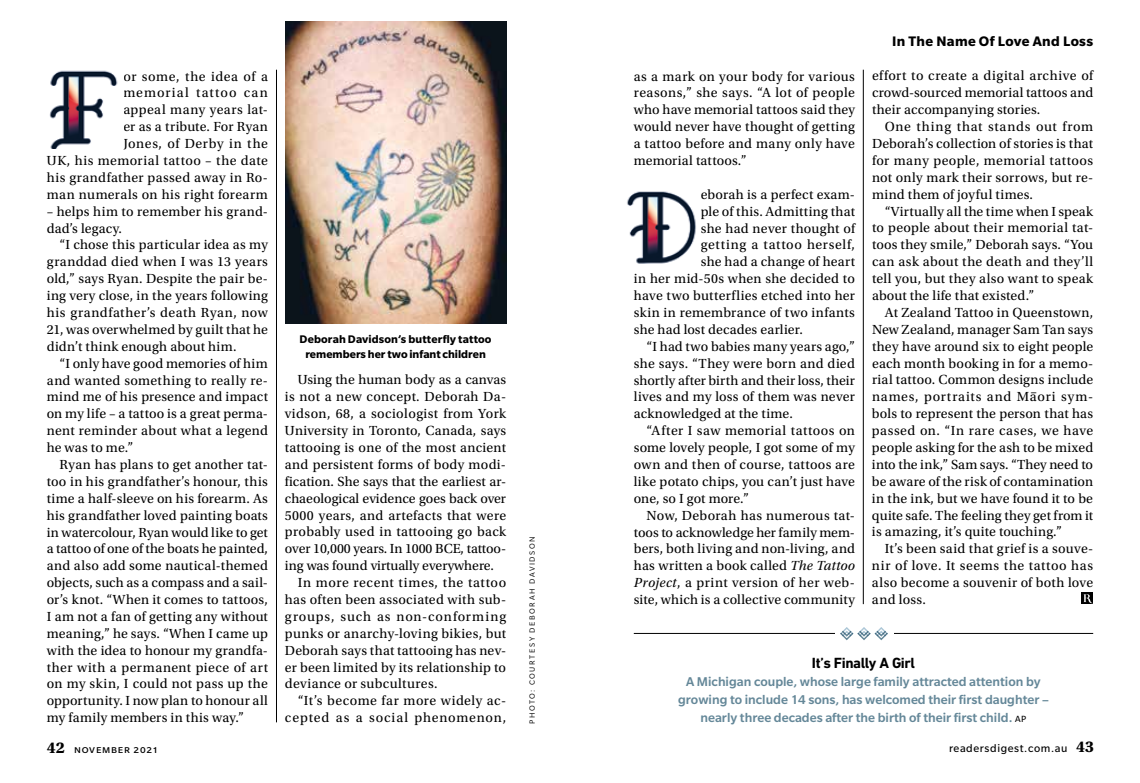
<style>
.page{position:relative;width:1140px;height:783px;background:#fff}
.page>*{position:absolute;margin:0;border:0;box-sizing:border-box;transform-origin:0 0}
.t1{font:700 15px "Slate Pro";letter-spacing:.025em;color:#000}
.t2{font:700 15px "DIN Next LT Pro";letter-spacing:-.03em;color:#000}
.t3{font:13.8px/16.8px "Utopia Std";letter-spacing:.02em;color:#000;text-align:justify}
.t4{font:500 13.8px/18px "Slate Pro";color:#648798;text-align:center}
.t5{font:13.8px "Utopia Std";color:#000}
.t6{font:13.8px "Utopia Std";letter-spacing:-.005em;color:#000}
.t7{font:13.8px "Utopia Std";letter-spacing:.04em;color:#000}
.t8{font:13.8px "Utopia Std";letter-spacing:.06em;color:#000}
.t9{font:13.8px "Utopia Std";letter-spacing:.055em;color:#000}
.t10{font:13.8px "Utopia Std";letter-spacing:.045em;color:#000}
.t11{font:12.3px "Slate Pro";letter-spacing:.06em;color:#000}
.t12{font:700 12px/15px "Slate Pro";letter-spacing:.005em;color:#000;text-align:center}
.t13{font:12px "Slate Pro";letter-spacing:.05em;color:#000}
.t14{font:8.25px "Slate Pro";letter-spacing:.195em;color:#000}
.s1{font-style:italic}
.s2{font-weight:400;font-size:9.75px;color:#000}
.s3{font-family:"Utopia Std Bold Capt";font-size:16.5px}
</style>
<div class="page">
<hr style="left:276px;top:70px;width:1px;height:652px;background:#000">
<hr style="left:863px;top:70px;width:1px;height:534px;background:#000">
<div style="left:1081px;top:592px;width:11px;height:12px;background:#000"></div>
<svg style="left:1083px;top:594px;width:10px;height:9px"></svg>
<img style="left:285px;top:21px;width:221px;height:302px">
<img style="left:627px;top:191px;width:69px;height:73px">
<img style="left:49px;top:70px;width:69px;height:78px">
<hr style="left:634px;top:633px;width:459px;height:1px;background:#000">
<div style="left:834px;top:625px;width:59px;height:17px;background:#fff"></div>
<svg style="left:840px;top:627px;width:48px;height:14px"></svg>
<p class="t3" style="left:47px;top:68px;width:223px;text-align:right">or some, the idea of a<br>memorial tattoo can<br>appeal many years lat-<br>er as a tribute. For Ryan<br>Jones, of Derby in the<br>UK, his memorial tattoo – the date his grandfather passed away in Ro&shy;man numerals on his right forearm</p>
<p class="t3" style="left:47px;top:203px;width:223px">– helps him to remember his grand&shy;dad’s legacy.</p>
<p class="t3" style="left:47px;top:237px;width:223px;text-indent:13px">“I chose this particular idea as my granddad died when I was 13 years old,” says Ryan. Despite the pair be&shy;ing very close, in the years following his grandfather’s death Ryan, now 21, was overwhelmed by guilt that he didn’t think enough about him.</p>
<p class="t3" style="left:47px;top:355px;width:223px;text-indent:13px">“I only have good memories of him and wanted something to really re&shy;mind me of his presence and impact on my life – a tattoo is a great perma&shy;nent reminder about what a legend he was to me.”</p>
<p class="t3" style="left:47px;top:456px;width:223px;text-indent:13px">Ryan has plans to get another tat&shy;too in his grandfather’s honour, this time a half-sleeve on his forearm. As his grandfather loved painting boats in watercolour, Ryan would like to get a tattoo of one of the boats he painted, and also add some nautical-themed objects, such as a compass and a sail&shy;or’s knot. “When it comes to tattoos, I am not a fan of getting any without meaning,” he says. “When I came up with the idea to honour my grandfa&shy;ther with a permanent piece of art on my skin, I could not pass up the opportunity. I now plan to honour all my family members in this way.”</p>
<p class="t12" style="left:299px;top:331px;width:193px">Deborah Davidson’s butterfly tattoo remembers her two infant children</p>
<p class="t3" style="left:298px;top:372px;width:210px">Using the human body as a canvas</p>
<p class="t3" style="left:285px;top:388px;width:223px">is not a new concept. Deborah Da-</p>
<p class="t3" style="left:285px;top:405px;width:222px">vidson, 68, a sociologist from York</p>
<p class="t3" style="left:285px;top:422px;width:223px">University in Toronto, Canada, says</p>
<p class="t3" style="left:285px;top:439px;width:223px">tattooing is one of the most ancient</p>
<p class="t3" style="left:285px;top:456px;width:223px">and persistent forms of body modi-</p>
<p class="t3" style="left:285px;top:473px;width:223px">fication. She says that the earliest ar-</p>
<p class="t5" style="left:285px;top:490px;width:223px">chaeological evidence goes back over</p>
<p class="t3" style="left:285px;top:507px;width:223px">5000 years, and artefacts that were</p>
<p class="t3" style="left:285px;top:523px;width:223px">probably used in tattooing go back</p>
<p class="t6" style="left:285px;top:541px;width:223px">over 10,000 years. In 1000 BCE, tattoo-</p>
<p class="t5" style="left:285px;top:558px;width:210px">ing was found virtually everywhere.</p>
<p class="t7" style="left:298px;top:575px;width:210px">In more recent times, the tattoo</p>
<p class="t3" style="left:285px;top:591px;width:223px">has often been associated with sub-</p>
<p class="t8" style="left:285px;top:608px;width:223px">groups, such as non-conforming</p>
<p class="t3" style="left:285px;top:625px;width:223px">punks or anarchy-loving bikies, but</p>
<p class="t3" style="left:285px;top:641px;width:223px">Deborah says that tattooing has nev-</p>
<p class="t3" style="left:285px;top:658px;width:223px">er been limited by its relationship to</p>
<p class="t3" style="left:285px;top:675px;width:154px">deviance or subcultures.</p>
<p class="t3" style="left:298px;top:692px;width:210px">“It’s become far more widely ac-</p>
<p class="t9" style="left:285px;top:710px;width:223px">cepted as a social phenomenon,</p>
<p class="t14" style="left:528px;top:724px;width:189px;rotate:-90deg">PHOTO: COURTESY DEBORAH DAVIDSON</p>
<p class="t3" style="left:634px;top:68px;width:223px">as a mark on your body for various reasons,” she says. “A lot of people who have memorial tattoos said they would never have thought of getting a tattoo before and many only have memorial tattoos.”</p>
<p class="t3" style="left:701px;top:186px;width:156px">eborah is a perfect exam-</p>
<p class="t3" style="left:701px;top:203px;width:156px">ple of this. Admitting that</p>
<p class="t3" style="left:701px;top:220px;width:156px">she had never thought of</p>
<p class="t10" style="left:701px;top:237px;width:156px">getting a tattoo herself,</p>
<p class="t3" style="left:701px;top:253px;width:156px">she had a change of heart</p>
<p class="t3" style="left:634px;top:270px;width:223px">in her mid-50s when she decided to</p>
<p class="t3" style="left:634px;top:287px;width:223px">have two butterflies etched into her</p>
<p class="t3" style="left:634px;top:304px;width:223px">skin in remembrance of two infants</p>
<p class="t3" style="left:634px;top:321px;width:171px">she had lost decades earlier.</p>
<p class="t3" style="left:646px;top:338px;width:210px">“I had two babies many years ago,”</p>
<p class="t3" style="left:634px;top:355px;width:223px">she says. “They were born and died</p>
<p class="t3" style="left:634px;top:372px;width:223px">shortly after birth and their loss, their</p>
<p class="t3" style="left:634px;top:388px;width:223px">lives and my loss of them was never</p>
<p class="t3" style="left:634px;top:405px;width:161px">acknowledged at the time.</p>
<p class="t3" style="left:646px;top:422px;width:210px">“After I saw memorial tattoos on</p>
<p class="t5" style="left:634px;top:440px;width:223px">some lovely people, I got some of my</p>
<p class="t3" style="left:634px;top:456px;width:223px">own and then of course, tattoos are</p>
<p class="t3" style="left:634px;top:473px;width:223px">like potato chips, you can’t just have</p>
<p class="t6" style="left:634px;top:490px;width:117px">one, so I got more.”</p>
<p class="t3" style="left:646px;top:507px;width:210px">Now, Deborah has numerous tat-</p>
<p class="t5" style="left:634px;top:524px;width:223px">toos to acknowledge her family mem-</p>
<p class="t3" style="left:634px;top:540px;width:223px">bers, both living and non-living, and</p>
<p class="t3" style="left:634px;top:557px;width:223px">has written a book called <span class="s1">The Tattoo</span></p>
<p class="t3" style="left:634px;top:574px;width:223px"><span class="s1">Project</span>, a print version of her web-</p>
<p class="t3" style="left:634px;top:591px;width:223px">site, which is a collective community</p>
<p class="t1" style="left:892px;top:33px;width:202px">In The Name Of Love And Loss</p>
<p class="t3" style="left:872px;top:68px;width:223px">effort to create a digital archive of crowd-sourced memorial tattoos and their accompanying stories.</p>
<p class="t3" style="left:872px;top:118px;width:223px;text-indent:13px">One thing that stands out from Deborah’s collection of stories is that for many people, memorial tattoos not only mark their sorrows, but re&shy;mind them of joyful times.</p>
<p class="t3" style="left:872px;top:203px;width:223px;text-indent:13px">“Virtually all the time when I speak to people about their memorial tat&shy;toos they smile,” Deborah says. “You can ask about the death and they’ll tell you, but they also want to speak about the life that existed.”</p>
<p class="t3" style="left:872px;top:304px;width:223px;text-indent:13px">At Zealand Tattoo in Queenstown, New Zealand, manager Sam Tan says they have around six to eight people each month booking in for a memo&shy;rial tattoo. Common designs include names, portraits and Ma–ori sym&shy;bols to represent the person that has passed on. “In rare cases, we have people asking for the ash to be mixed into the ink,” Sam says. “They need to be aware of the risk of contamination in the ink, but we have found it to be quite safe. The feeling they get from it is amazing, it’s quite touching.”</p>
<p class="t3" style="left:872px;top:540px;width:223px;text-indent:13px">It’s been said that grief is a souve&shy;nir of love. It seems the tattoo has also become a souvenir of both love and loss.</p>
<p class="t2" style="left:812px;top:654px;width:105px">It’s Finally A Girl</p>
<p class="t4" style="left:678px;top:672px;width:372px">A Michigan couple, whose large family attracted attention by growing to include 14 sons, has welcomed their first daughter –</p>
<p class="t4" style="left:700px;top:708px;width:327px">nearly three decades after the birth of their first child. <span class="s2">AP</span></p>
<p class="t11" style="left:47px;top:742px;width:113px"><span class="s3">42</span> November 2021</p>
<p class="t13" style="left:949px;top:741px;width:146px">readersdigest.com.au <span class="s3">43</span></p>
</div>
